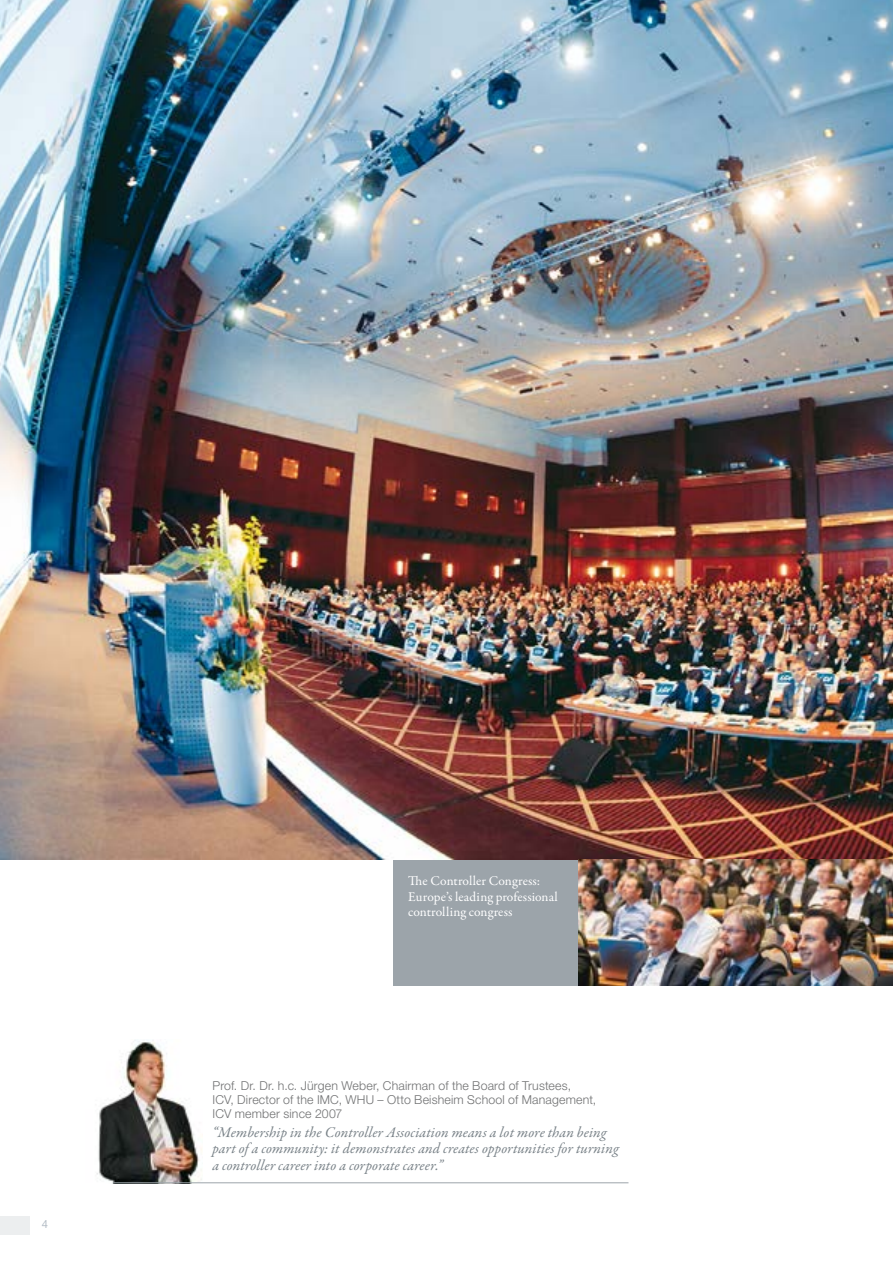
<style>
.page{position:relative;width:893px;height:1263px;background:#fff}
.page>*{position:absolute;margin:0;border:0;box-sizing:border-box;transform-origin:0 0}
.t1{font:italic 15px/16.5px "Garamond Premr Pro";letter-spacing:.005em;color:#798288}
.t2{font:13.5px/15.8px "Garamond Premr Pro";letter-spacing:.01em;color:#fff}
.t3{font:300 12.3px/14.2px "Helvetica Neue LT Pro";letter-spacing:.015em;color:#707172}
.t4{font:11.25px "Helvetica Neue LT Pro";color:#b3bcc5}
</style>
<div class="page">
<div style="left:0;top:1216px;width:30px;height:18px;background:#eceeef"></div>
<div style="left:393px;top:859px;width:186px;height:126px;background:#9ca4aa"></div>
<img style="left:0;top:0;width:893px;height:859px">
<img style="left:579px;top:859px;width:314px;height:126px">
<img style="left:96px;top:1040px;width:106px;height:143px">
<hr style="left:113px;top:1182px;width:515px;height:1px;background:#9ca4aa">
<p class="t4" style="left:42px;top:1217px;width:8px">4</p>
<p class="t2" style="left:408px;top:873px;width:151px">The Controller Congress:<br>Europe’s leading professional controlling congress</p>
<p class="t3" style="left:213px;top:1078px;width:385px">Prof. Dr. Dr. h.c. Jürgen Weber, Chairman of the Board of Trustees,<br>ICV, Director of the IMC, WHU – Otto Beisheim School of Management,<br>ICV member since 2007</p>
<p class="t1" style="left:213px;top:1125px;width:408px">“Membership in the Controller Association means a lot more than being part of a community: it demonstrates and creates opportunities for turning a controller career into a corporate career.”</p>
</div>
